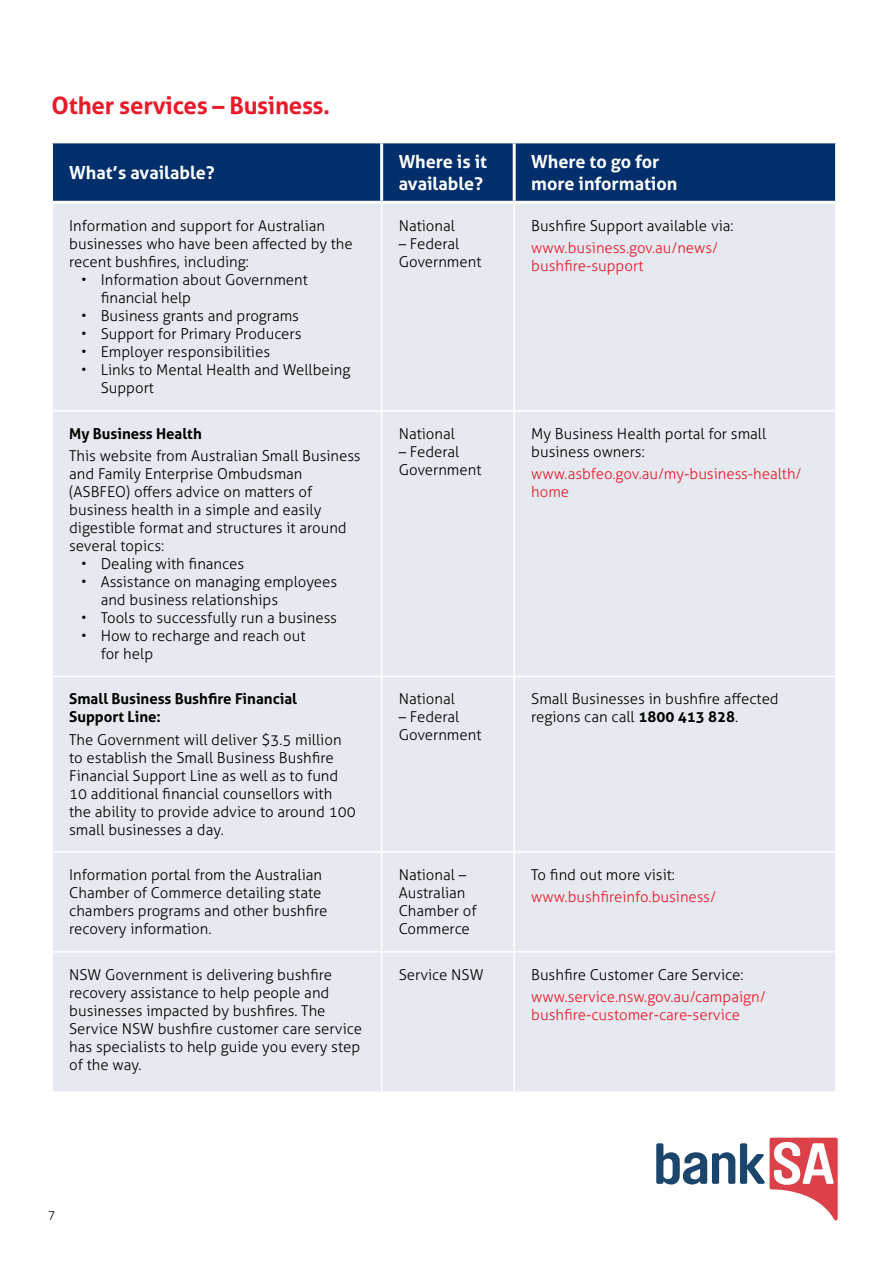
<style>
.page{position:relative;width:893px;height:1263px;background:#fff}
.page>*{position:absolute;margin:0;border:0;box-sizing:border-box;transform-origin:0 0}
.t1{font:700 24px "Aller";letter-spacing:-.01em;color:#e91b2b}
.t2{font:700 18px/21.6px "Aller";color:#fff}
.t3{font:300 15px/18px "Aller";color:#000}
.t4{font:300 15px/18px "Aller";color:#e91b2b}
.t5{font:700 15px/18px "Aller";color:#000}
.t6{font:300 12px "Aller";color:#000}
.s1{font-weight:700}
</style>
<div class="page">
<div style="left:53px;top:143px;width:782px;height:58px;background:#002f6c"></div>
<div style="left:53px;top:204px;width:782px;height:887px;background:#e6eaf0"></div>
<hr style="left:381px;top:204px;width:1px;height:206px;background:#fff">
<hr style="left:513px;top:204px;width:2px;height:206px;background:#fff">
<hr style="left:51px;top:410px;width:331px;height:2px;background:#fff">
<hr style="left:382px;top:410px;width:132px;height:2px;background:#fff">
<hr style="left:381px;top:412px;width:1px;height:264px;background:#fff">
<hr style="left:514px;top:410px;width:323px;height:2px;background:#fff">
<hr style="left:513px;top:412px;width:2px;height:264px;background:#fff">
<hr style="left:381px;top:677px;width:1px;height:174px;background:#fff">
<hr style="left:514px;top:676px;width:323px;height:1px;background:#fff">
<hr style="left:513px;top:677px;width:2px;height:174px;background:#fff">
<hr style="left:51px;top:851px;width:331px;height:1px;background:#fff">
<hr style="left:382px;top:851px;width:132px;height:1px;background:#fff">
<hr style="left:381px;top:852px;width:1px;height:99px;background:#fff">
<hr style="left:514px;top:851px;width:323px;height:1px;background:#fff">
<hr style="left:513px;top:852px;width:2px;height:99px;background:#fff">
<hr style="left:51px;top:951px;width:331px;height:1px;background:#fff">
<hr style="left:382px;top:951px;width:132px;height:1px;background:#fff">
<hr style="left:381px;top:952px;width:1px;height:139px;background:#fff">
<hr style="left:514px;top:951px;width:323px;height:1px;background:#fff">
<hr style="left:513px;top:952px;width:2px;height:139px;background:#fff">
<hr style="left:51px;top:676px;width:331px;height:1px;background:#fff">
<hr style="left:382px;top:676px;width:132px;height:1px;background:#fff">
<hr style="left:380px;top:143px;width:3px;height:58px;background:#fff">
<hr style="left:513px;top:143px;width:3px;height:58px;background:#fff">
<svg style="left:656px;top:1138px;width:182px;height:82px"></svg>
<h1 class="t1" style="left:52px;top:91px;width:280px">Other services – Business.</h1>
<p class="t2" style="left:69px;top:161px;width:147px">What’s available?</p>
<p class="t2" style="left:399px;top:151px;width:90px">Where is it available?</p>
<p class="t2" style="left:531px;top:151px;width:148px">Where to go for more information</p>
<p class="t3" style="left:69px;top:217px;width:285px">Information and support for Australian businesses who have been affected by the recent bushfires, including:</p>
<p class="t3" style="left:101px;top:271px;width:209px;text-indent:-20px">• Information about Government financial help</p>
<p class="t3" style="left:81px;top:307px;width:219px">• Business grants and programs</p>
<p class="t3" style="left:81px;top:325px;width:222px">• Support for Primary Producers</p>
<p class="t3" style="left:81px;top:343px;width:190px">• Employer responsibilities</p>
<p class="t3" style="left:101px;top:361px;width:251px;text-indent:-20px">• Links to Mental Health and Wellbeing<br>Support</p>
<p class="t3" style="left:531px;top:217px;width:204px">Bushfire Support available via:</p>
<p class="t4" style="left:531px;top:239px;width:189px">www.business.gov.au/news/ bushfire-support</p>
<p class="t3" style="left:399px;top:217px;width:58px">National</p>
<p class="t3" style="left:399px;top:235px;width:84px">– Federal<br>Government</p>
<p class="t5" style="left:69px;top:425px;width:134px">My Business Health</p>
<p class="t3" style="left:69px;top:447px;width:293px">This website from Australian Small Business and Family Enterprise Ombudsman (ASBFEO) offers advice on matters of business health in a simple and easily digestible format and structures it around several topics:</p>
<p class="t3" style="left:81px;top:555px;width:165px">• Dealing with finances</p>
<p class="t3" style="left:101px;top:573px;width:238px;text-indent:-20px">• Assistance on managing employees and business relationships</p>
<p class="t3" style="left:81px;top:609px;width:257px">• Tools to successfully run a business</p>
<p class="t3" style="left:101px;top:627px;width:206px;text-indent:-20px">• How to recharge and reach out for help</p>
<p class="t5" style="left:69px;top:690px;width:229px">Small Business Bushfire Financial<br>Support Line:</p>
<p class="t3" style="left:69px;top:730px;width:288px">The Government will deliver $3.5 million to establish the Small Business Bushfire Financial Support Line as well as to fund 10 additional financial counsellors with the ability to provide advice to around 100 small businesses a day.</p>
<p class="t3" style="left:399px;top:425px;width:58px">National</p>
<p class="t3" style="left:399px;top:443px;width:84px">– Federal<br>Government</p>
<p class="t3" style="left:399px;top:690px;width:58px">National</p>
<p class="t3" style="left:399px;top:708px;width:84px">– Federal<br>Government</p>
<p class="t3" style="left:531px;top:425px;width:237px">My Business Health portal for small business owners:</p>
<p class="t4" style="left:531px;top:465px;width:272px">www.asbfeo.gov.au/my-business-health/ home</p>
<p class="t3" style="left:531px;top:690px;width:249px">Small Businesses in bushfire affected regions can call <span class="s1">1800 413 828</span>.</p>
<p class="t3" style="left:69px;top:865px;width:260px">Information portal from the Australian Chamber of Commerce detailing state chambers programs and other bushfire recovery information.</p>
<p class="t3" style="left:399px;top:865px;width:79px">National –<br>Australian<br>Chamber of<br>Commerce</p>
<p class="t3" style="left:531px;top:865px;width:145px">To find out more visit:</p>
<p class="t4" style="left:531px;top:888px;width:186px">www.bushfireinfo.business/</p>
<p class="t3" style="left:69px;top:965px;width:294px">NSW Government is delivering bushfire recovery assistance to help people and businesses impacted by bushfires. The Service NSW bushfire customer care service has specialists to help guide you every step of the way.</p>
<p class="t3" style="left:399px;top:965px;width:86px">Service NSW</p>
<p class="t3" style="left:531px;top:965px;width:214px">Bushfire Customer Care Service:</p>
<p class="t4" style="left:531px;top:988px;width:236px">www.service.nsw.gov.au/campaign/ bushfire-customer-care-service</p>
<p class="t6" style="left:48px;top:1207px;width:9px">7</p>
</div>
